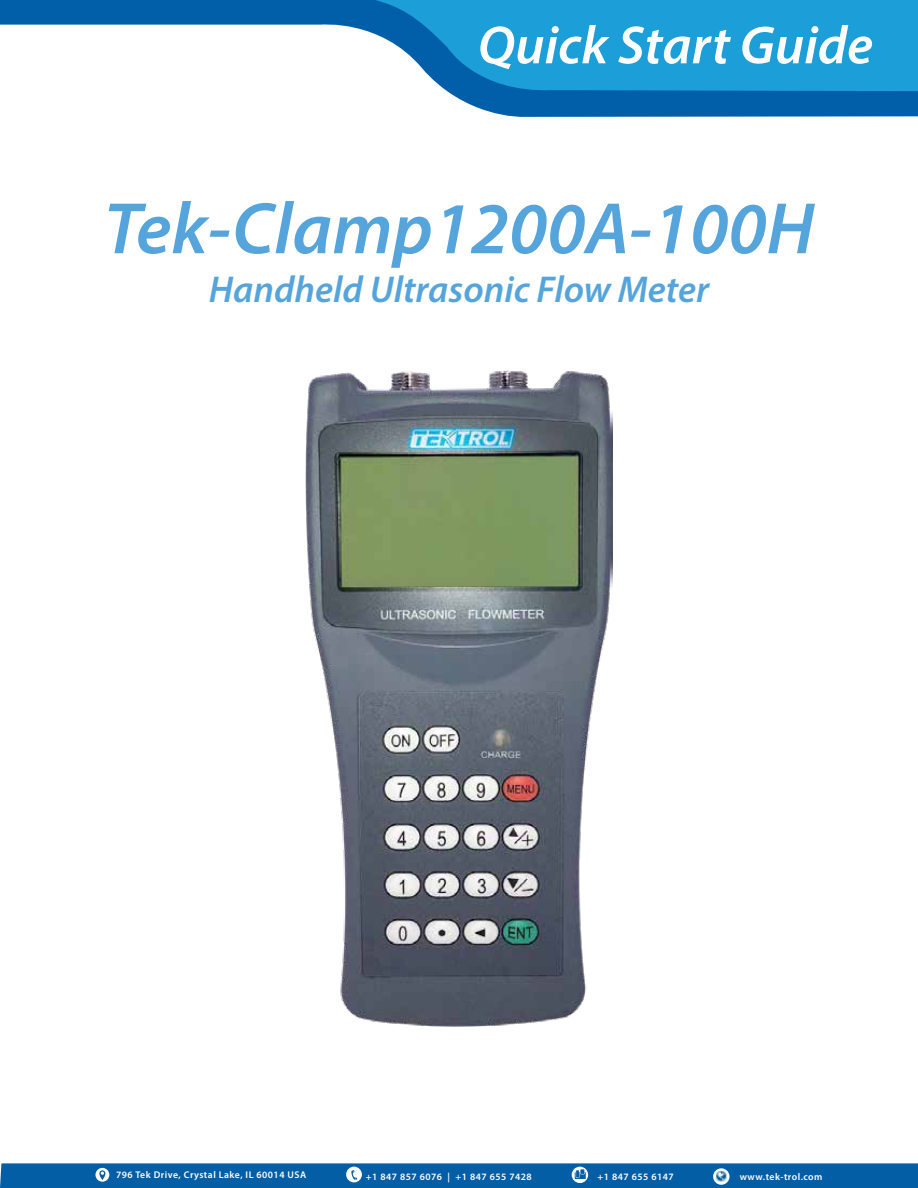
<style>
.page{position:relative;width:918px;height:1188px;background:#fff}
.page>*{position:absolute;margin:0;border:0;box-sizing:border-box;transform-origin:0 0}
.t1{font:italic 600 73.5px "Myriad Pro";color:#55a4db}
.t2{font:italic 600 54px "Myriad Pro";color:#fff}
.t3{font:italic 600 37.5px "Myriad Pro";color:#55a4db}
.t4{font:600 9.75px "Myriad Pro";letter-spacing:.05em;color:#fff}
</style>
<div class="page">
<svg style="left:0;top:0;width:918px;height:117px"></svg>
<svg style="left:375px;top:0;width:543px;height:93px;background:#249bd5"></svg>
<img style="left:305px;top:371px;width:308px;height:655px">
<svg style="left:0;top:1163px;width:918px;height:25px;background:#0d64a9"></svg>
<h2 class="t2" style="left:478px;top:11px;width:397px">Quick Start Guide</h2>
<h1 class="t1" style="left:104px;top:182px;width:712px">Tek-Clamp1200A-100H</h1>
<h3 class="t3" style="left:209px;top:265px;width:502px">Handheld Ultrasonic Flow Meter</h3>
<p class="t4" style="left:116px;top:1168px;width:192px">796 Tek Drive, Crystal Lake, IL 60014 USA</p>
<p class="t4" style="left:366px;top:1170px;width:167px">+1 847 857 6076 | +1 847 655 7428</p>
<p class="t4" style="left:598px;top:1170px;width:78px">+1 847 655 6147</p>
<p class="t4" style="left:740px;top:1170px;width:84px">www.tek-trol.com</p>
</div>
